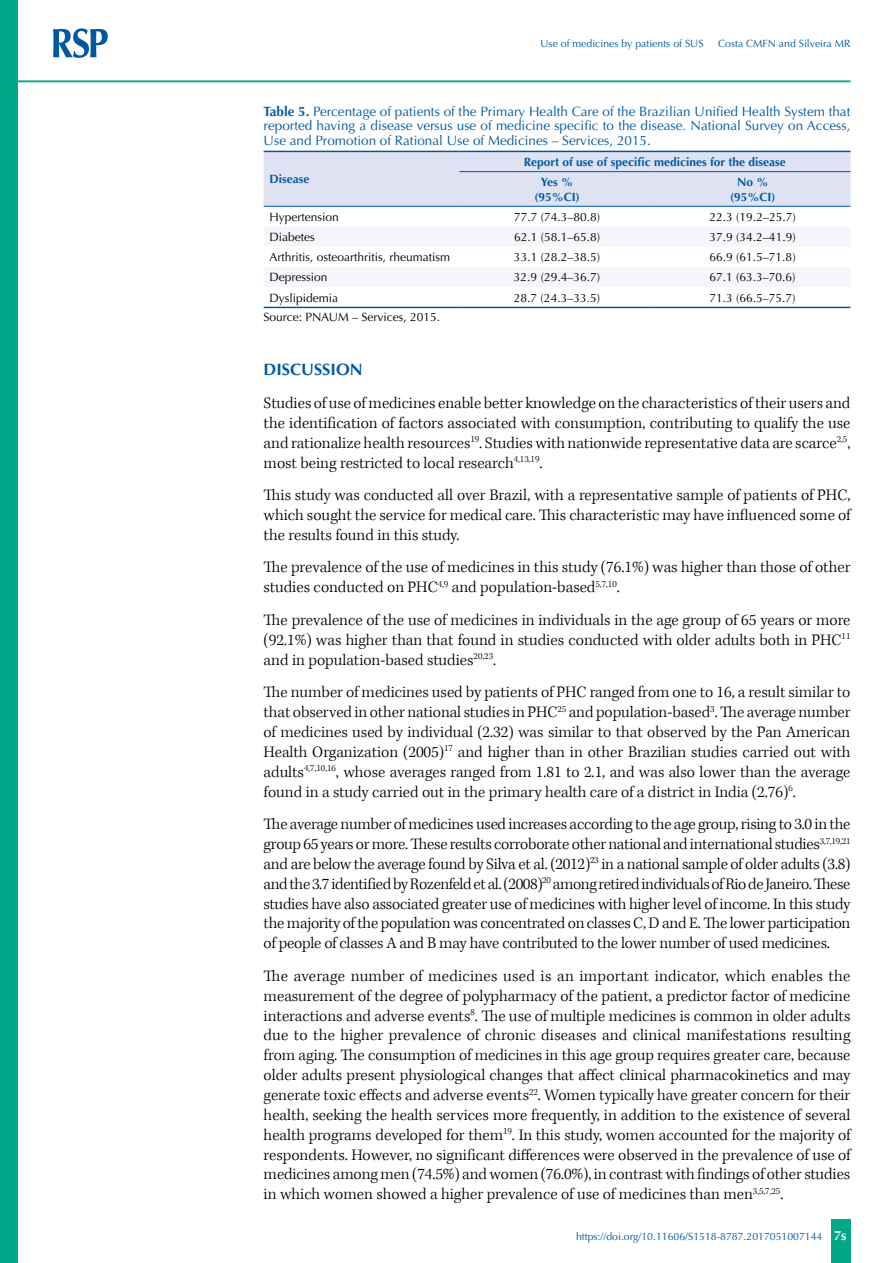
<style>
.page{position:relative;width:893px;height:1263px;background:#fff}
.page>*{position:absolute;margin:0;border:0;box-sizing:border-box;transform-origin:0 0}
.t1{font:300 16.5px/19.8px "Kepler Std";color:#000;text-align:justify}
.t2{font:700 16.5px "Optima";color:#0059a0}
.t3{font:13.5px/14.2px "Optima";color:#0059a0;text-align:justify}
.t4{font:700 13.5px "Optima";color:#fff}
.t5{font:12px "Optima";color:#000}
.t6{font:700 12px/20.2px "Optima";color:#0059a0}
.t7{font:10.5px "Optima";color:#0059a0}
.s1{font-weight:700}
</style>
<div class="page">
<div style="left:831px;top:1220px;width:20px;height:43px;background:#00a887"></div>
<div style="left:0;top:0;width:18px;height:1263px;background:#00a887"></div>
<svg style="left:53px;top:28px;width:55px;height:30px"></svg>
<hr style="left:18px;top:80px;width:832px;height:2px;background:#00a887">
<div style="left:264px;top:152px;width:586px;height:54px;background:#dee2f2"></div>
<svg style="left:264px;top:227px;width:586px;height:80px"></svg>
<hr style="left:264px;top:307px;width:195px;height:1px;background:#0059a0">
<hr style="left:459px;top:307px;width:196px;height:1px;background:#0059a0">
<hr style="left:655px;top:307px;width:195px;height:1px;background:#0059a0">
<hr style="left:264px;top:151px;width:195px;height:1px;background:#0059a0">
<hr style="left:264px;top:206px;width:195px;height:1px;background:#0059a0">
<hr style="left:459px;top:206px;width:196px;height:1px;background:#0059a0">
<hr style="left:655px;top:206px;width:195px;height:1px;background:#0059a0">
<hr style="left:459px;top:151px;width:196px;height:1px;background:#0059a0">
<hr style="left:655px;top:151px;width:195px;height:1px;background:#0059a0">
<hr style="left:459px;top:171px;width:196px;height:1px;background:#0059a0">
<hr style="left:655px;top:171px;width:195px;height:1px;background:#0059a0">
<p class="t7" style="left:540px;top:37px;width:165px">Use of medicines by patients of SUS</p>
<p class="t7" style="left:718px;top:37px;width:134px">Costa CMFN and Silveira MR</p>
<p class="t3" style="left:264px;top:105px;width:588px"><span class="s1">Table 5.</span> Percentage of patients of the Primary Health Care of the Brazilian Unified Health System that reported having a disease versus use of medicine specific to the disease. National Survey on Access, Use and Promotion of Rational Use of Medicines – Services, 2015.</p>
<p class="t6" style="left:269px;top:169px;width:42px">Disease</p>
<p class="t6" style="left:541px;top:152px;width:246px;text-indent:-17px">Report of use of specific medicines for the disease<br>Yes %</p>
<p class="t6" style="left:534px;top:186px;width:47px">(95%CI)</p>
<p class="t6" style="left:730px;top:175px;width:47px;line-height:14.4px;text-align:center">No % (95%CI)</p>
<p class="t5" style="left:269px;top:210px;width:71px">Hypertension</p>
<p class="t5" style="left:514px;top:210px;width:88px">77.7 (74.3–80.8)</p>
<p class="t5" style="left:710px;top:210px;width:88px">22.3 (19.2–25.7)</p>
<p class="t5" style="left:269px;top:230px;width:47px">Diabetes</p>
<p class="t5" style="left:514px;top:230px;width:88px">62.1 (58.1–65.8)</p>
<p class="t5" style="left:710px;top:230px;width:88px">37.9 (34.2–41.9)</p>
<p class="t5" style="left:269px;top:250px;width:182px">Arthritis, osteoarthritis, rheumatism</p>
<p class="t5" style="left:514px;top:250px;width:88px">33.1 (28.2–38.5)</p>
<p class="t5" style="left:710px;top:250px;width:88px">66.9 (61.5–71.8)</p>
<p class="t5" style="left:269px;top:270px;width:60px">Depression</p>
<p class="t5" style="left:514px;top:270px;width:88px">32.9 (29.4–36.7)</p>
<p class="t5" style="left:710px;top:270px;width:88px">67.1 (63.3–70.6)</p>
<p class="t5" style="left:269px;top:291px;width:70px">Dyslipidemia</p>
<p class="t5" style="left:514px;top:291px;width:88px">28.7 (24.3–33.5)</p>
<p class="t5" style="left:710px;top:291px;width:88px">71.3 (66.5–75.7)</p>
<p class="t5" style="left:264px;top:310px;width:178px">Source: PNAUM – Services, 2015.</p>
<p class="t2" style="left:264px;top:360px;width:100px">DISCUSSION</p>
<p class="t1" style="left:264px;top:394px;width:588px">Studies of use of medicines enable better knowledge on the characteristics of their users and the identification of factors associated with consumption, contributing to qualify the use and rationalize health resources<sup>19</sup>. Studies with nationwide representative data are scarce<sup>2,5</sup>, most being restricted to local research<sup>4,13,19</sup>.</p>
<p class="t1" style="left:264px;top:486px;width:588px">This study was conducted all over Brazil, with a representative sample of patients of PHC, which sought the service for medical care. This characteristic may have influenced some of the results found in this study.</p>
<p class="t1" style="left:264px;top:558px;width:588px">The prevalence of the use of medicines in this study (76.1%) was higher than those of other studies conducted on PHC<sup>4,9</sup> and population-based<sup>5,7,10</sup>.</p>
<p class="t1" style="left:264px;top:611px;width:588px">The prevalence of the use of medicines in individuals in the age group of 65 years or more (92.1%) was higher than that found in studies conducted with older adults both in PHC<sup>11 </sup>and in population-based studies<sup>20,23</sup>.</p>
<p class="t1" style="left:264px;top:683px;width:588px">The number of medicines used by patients of PHC ranged from one to 16, a result similar to that observed in other national studies in PHC<sup>25</sup> and population-based<sup>3</sup>. The average number of medicines used by individual (2.32) was similar to that observed by the Pan American Health Organization (2005)<sup>17</sup> and higher than in other Brazilian studies carried out with adults<sup>4,7,10,16</sup>, whose averages ranged from 1.81 to 2.1, and was also lower than the average found in a study carried out in the primary health care of a district in India (2.76)<sup>6</sup>.</p>
<p class="t1" style="left:264px;top:815px;width:588px">The average number of medicines used increases according to the age group, rising to 3.0 in the group 65 years or more. These results corroborate other national and international studies<sup>3,7,19,21 </sup>and are below the average found by Silva et al. (2012)<sup>23</sup> in a national sample of older adults (3.8) and the 3.7 identified by Rozenfeld et al. (2008)<sup>20</sup> among retired individuals of Rio de Janeiro. These studies have also associated greater use of medicines with higher level of income. In this study the majority of the population was concentrated on classes C, D and E. The lower participation of people of classes A and B may have contributed to the lower number of used medicines.</p>
<p class="t1" style="left:264px;top:966px;width:588px">The average number of medicines used is an important indicator, which enables the measurement of the degree of polypharmacy of the patient, a predictor factor of medicine interactions and adverse events<sup>8</sup>. The use of multiple medicines is common in older adults due to the higher prevalence of chronic diseases and clinical manifestations resulting from aging. The consumption of medicines in this age group requires greater care, because older adults present physiological changes that affect clinical pharmacokinetics and may generate toxic effects and adverse events<sup>22</sup>. Women typically have greater concern for their health, seeking the health services more frequently, in addition to the existence of several health programs developed for them<sup>19</sup>. In this study, women accounted for the majority of respondents. However, no significant differences were observed in the prevalence of use of medicines among men (74.5%) and women (76.0%), in contrast with findings of other studies in which women showed a higher prevalence of use of medicines than men<sup>3,5,7,25</sup>.</p>
<p class="t7" style="left:576px;top:1230px;width:248px">https://doi.org/10.11606/S1518-8787.2017051007144</p>
<p class="t4" style="left:834px;top:1227px;width:14px">7s</p>
</div>
